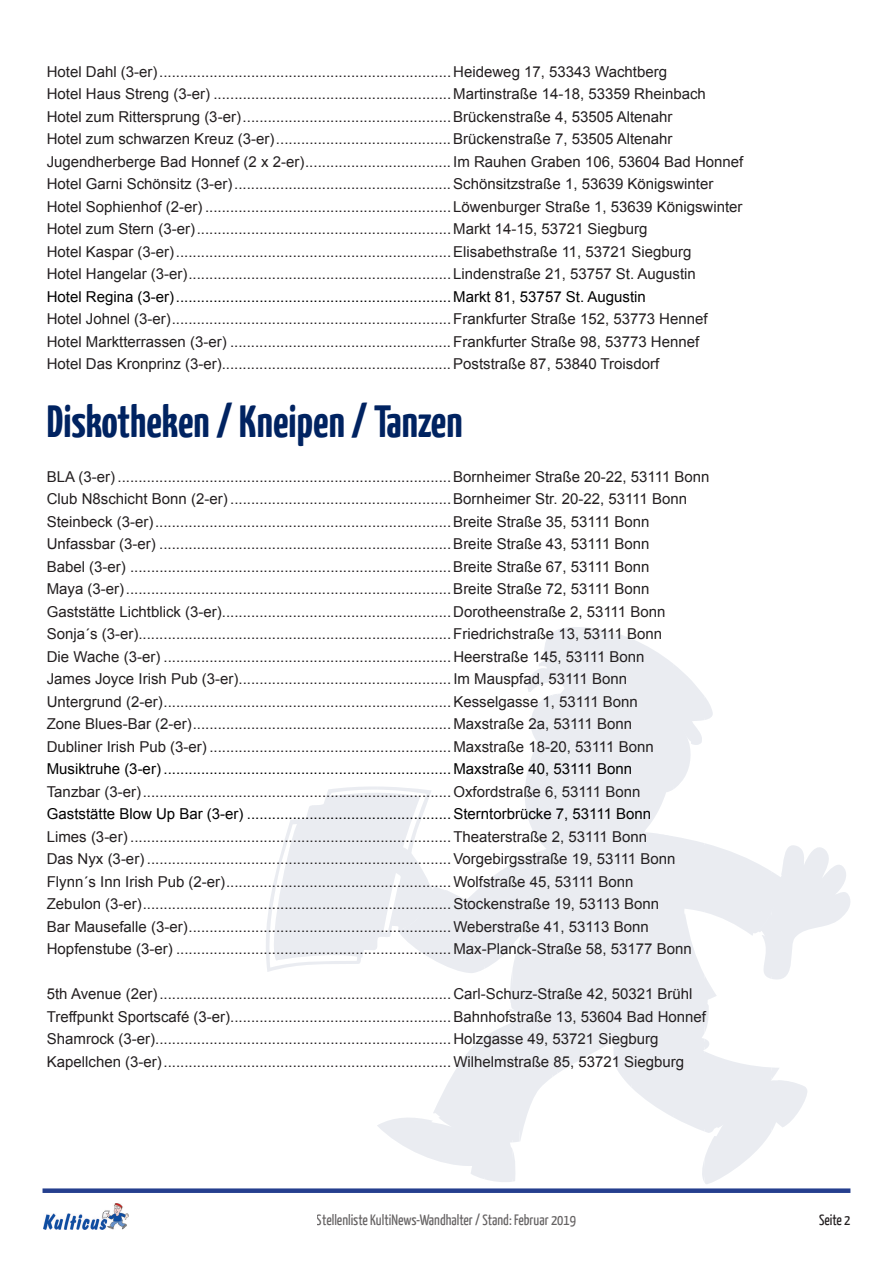
<style>
.page{position:relative;width:893px;height:1263px;background:#fff}
.page>*{position:absolute;margin:0;border:0;box-sizing:border-box;transform-origin:0 0}
.t1{font:700 45px "Yanone Kaffeesatz";color:#002361}
.t2{font:15px/22.5px "Arial";color:#231f20}
.t3{font:15px "Arial";color:#000}
.t4{font:15px "Yanone Kaffeesatz";color:#231f20}
</style>
<div class="page">
<img style="left:44px;top:1203px;width:85px;height:26px">
<div style="left:43px;top:1188px;width:807px;height:5px;background:#253f8e"></div>
<svg style="left:266px;top:627px;width:584px;height:557px"></svg>
<p class="t2" style="left:47px;top:60px;width:698px">Hotel Dahl (3-er)......................................................................Heideweg 17, 53343 Wachtberg<br>Hotel Haus Streng (3-er) ......................................................... Martinstraße 14-18, 53359 Rheinbach Hotel zum Rittersprung (3-er)..................................................Brückenstraße 4, 53505 Altenahr<br>Hotel zum schwarzen Kreuz (3-er)..........................................Brückenstraße 7, 53505 Altenahr Jugendherberge Bad Honnef (2 x 2-er)................................... Im Rauhen Graben 106, 53604 Bad Honnef Hotel Garni Schönsitz (3-er)....................................................Schönsitzstraße 1, 53639 Königswinter Hotel Sophienhof (2-er) ........................................................... Löwenburger Straße 1, 53639 Königswinter Hotel zum Stern (3-er)............................................................. Markt 14-15, 53721 Siegburg<br>Hotel Kaspar (3-er)..................................................................Elisabethstraße 11, 53721 Siegburg<br>Hotel Hangelar (3-er)............................................................... Lindenstraße 21, 53757 St. Augustin</p>
<p class="t3" style="left:47px;top:286px;width:601px">Hotel Regina (3-er).................................................................. Markt 81, 53757 St. Augustin</p>
<p class="t2" style="left:47px;top:308px;width:662px">Hotel Johnel (3-er)...................................................................Frankfurter Straße 152, 53773 Hennef<br>Hotel Marktterrassen (3-er) .....................................................Frankfurter Straße 98, 53773 Hennef<br>Hotel Das Kronprinz (3-er).......................................................Poststraße 87, 53840 Troisdorf</p>
<h1 class="t1" style="left:47px;top:393px;width:417px">Diskotheken / Kneipen / Tanzen</h1>
<p class="t2" style="left:47px;top:465px;width:664px">BLA (3-er) ................................................................................Bornheimer Straße 20-22, 53111 Bonn Club N8schicht Bonn (2-er) .....................................................Bornheimer Str. 20-22, 53111 Bonn Steinbeck (3-er).......................................................................Breite Straße 35, 53111 Bonn Unfassbar (3-er) ......................................................................Breite Straße 43, 53111 Bonn<br>Babel (3-er) .............................................................................Breite Straße 67, 53111 Bonn<br>Maya (3-er)..............................................................................Breite Straße 72, 53111 Bonn Gaststätte Lichtblick (3-er).......................................................Dorotheenstraße 2, 53111 Bonn Sonja´s (3-er)...........................................................................Friedrichstraße 13, 53111 Bonn<br>Die Wache (3-er) .....................................................................Heerstraße 145, 53111 Bonn<br>James Joyce Irish Pub (3-er)................................................... Im Mauspfad, 53111 Bonn<br>Untergrund (2-er).....................................................................Kesselgasse 1, 53111 Bonn<br>Zone Blues-Bar (2-er).............................................................. Maxstraße 2a, 53111 Bonn<br>Dubliner Irish Pub (3-er) .......................................................... Maxstraße 18-20, 53111 Bonn</p>
<p class="t3" style="left:47px;top:759px;width:587px">Musiktruhe (3-er) ..................................................................... Maxstraße 40, 53111 Bonn</p>
<p class="t2" style="left:47px;top:780px;width:595px">Tanzbar (3-er)..........................................................................Oxfordstraße 6, 53111 Bonn</p>
<p class="t3" style="left:47px;top:804px;width:606px">Gaststätte Blow Up Bar (3-er) .................................................Sterntorbrücke 7, 53111 Bonn</p>
<p class="t2" style="left:47px;top:825px;width:646px">Limes (3-er) .............................................................................Theaterstraße 2, 53111 Bonn<br>Das Nyx (3-er) .........................................................................Vorgebirgsstraße 19, 53111 Bonn Flynn´s Inn Irish Pub (2-er)......................................................Wolfstraße 45, 53111 Bonn<br>Zebulon (3-er)..........................................................................Stockenstraße 19, 53113 Bonn<br>Bar Mausefalle (3-er)...............................................................Weberstraße 41, 53113 Bonn Hopfenstube (3-er) .................................................................. Max-Planck-Straße 58, 53177 Bonn</p>
<p class="t2" style="left:47px;top:983px;width:661px">5th Avenue (2er)......................................................................Carl-Schurz-Straße 42, 50321 Brühl Treffpunkt Sportscafé (3-er).....................................................Bahnhofstraße 13, 53604 Bad Honnef Shamrock (3-er).......................................................................Holzgasse 49, 53721 Siegburg Kapellchen (3-er).....................................................................Wilhelmstraße 85, 53721 Siegburg</p>
<p class="t4" style="left:317px;top:1210px;width:261px">Stellenliste KultiNews-Wandhalter / Stand: Februar 2019</p>
<p class="t4" style="left:819px;top:1210px;width:33px">Seite 2</p>
</div>
